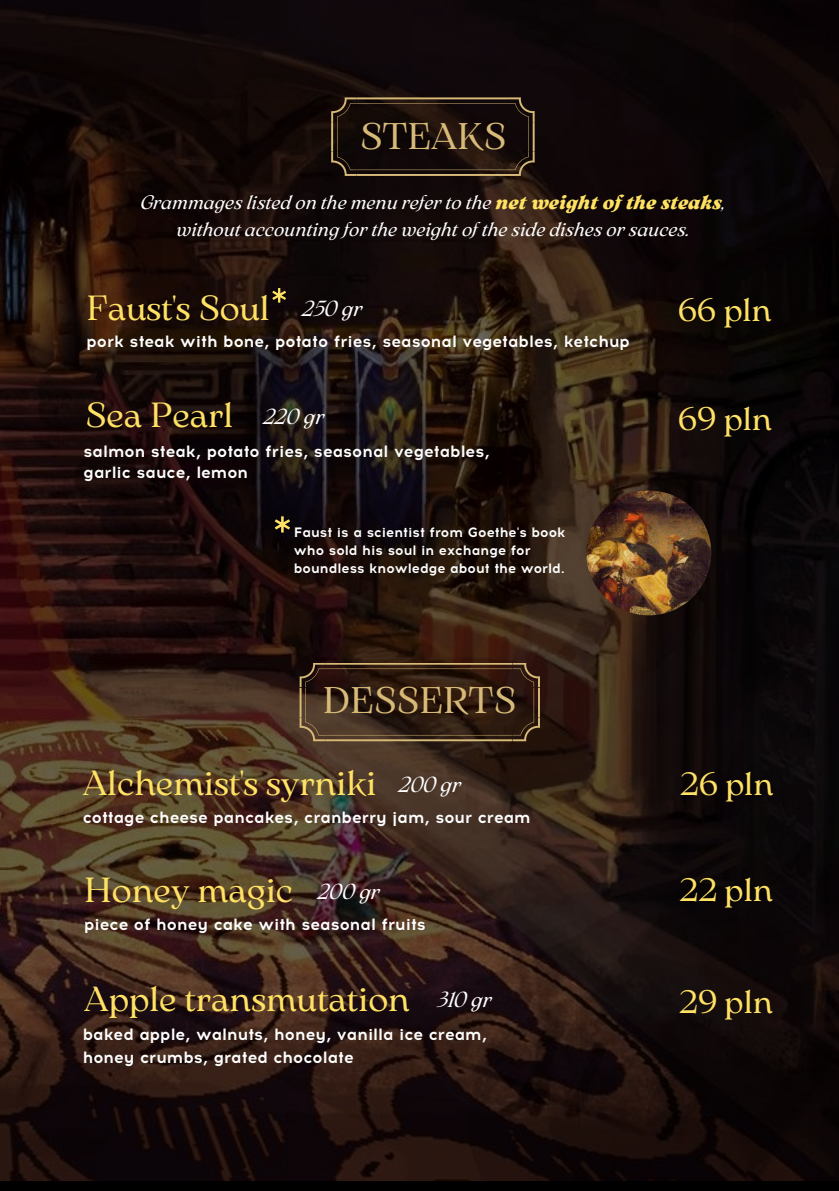
<style>
.page{position:relative;width:839px;height:1191px;background:#fff}
.page>*{position:absolute;margin:0;border:0;box-sizing:border-box;transform-origin:0 0}
.t1{font:37px "Arsenica Antiqua";color:#d8ba78}
.t2{font:34.8px "Arsenica Antiqua";color:#ffe264}
.t3{font:32.4px "Arsenica Antiqua";color:#ffe264}
.t4{font:italic 21.8px "Arsenica Antiqua";color:#fff}
.t5{font:italic 19.6px/27px "Arsenica Antiqua";color:#fff;text-align:center}
.t6{font:700 16.4px "Acrom";color:#fff}
.t7{font:700 13.6px "Acrom";color:#fff}
.s1{font-weight:700;color:#ffe264}
</style>
<div class="page">
<img style="left:0;top:0;width:838px;height:1180px">
<svg style="left:331px;top:97px;width:203px;height:79px;background:#241811"></svg>
<svg style="left:272px;top:288px;width:14px;height:15px"></svg>
<img style="left:586px;top:491px;width:125px;height:124px;border-radius:50%">
<svg style="left:299px;top:663px;width:241px;height:78px;background:#3b2719"></svg>
<svg style="left:275px;top:516px;width:15px;height:17px"></svg>
<p class="t1" style="left:360px;top:122px;width:148px">STEAKS</p>
<p class="t5" style="left:140px;top:190px;width:586px">Grammages listed on the menu refer to the <span class="s1">net weight of the steaks</span>, without accounting for the weight of the side dishes or sauces.</p>
<p class="t2" style="left:86px;top:295px;width:185px">Faust's Soul</p>
<p class="t4" style="left:302px;top:300px;width:62px">250 gr</p>
<p class="t3" style="left:678px;top:297px;width:95px">66 pln</p>
<p class="t6" style="left:86px;top:332px;width:545px">pork steak with bone, potato fries, seasonal vegetables, ketchup</p>
<p class="t2" style="left:85px;top:403px;width:150px">Sea Pearl</p>
<p class="t6" style="left:84px;top:441px;width:407px">salmon steak, potato fries, seasonal vegetables,</p>
<p class="t6" style="left:84px;top:463px;width:166px">garlic sauce, lemon</p>
<p class="t4" style="left:263px;top:408px;width:63px">220 gr</p>
<p class="t3" style="left:678px;top:407px;width:95px">69 pln</p>
<p class="t7" style="left:294px;top:524px;width:273px">Faust is a scientist from Goethe's book</p>
<p class="t7" style="left:294px;top:542px;width:238px">who sold his soul in exchange for</p>
<p class="t7" style="left:294px;top:560px;width:272px">boundless knowledge about the world.</p>
<p class="t1" style="left:323px;top:687px;width:195px">DESSERTS</p>
<p class="t2" style="left:83px;top:770px;width:295px">Alchemist's syrniki</p>
<p class="t6" style="left:83px;top:807px;width:449px">cottage cheese pancakes, cranberry jam, sour cream</p>
<p class="t4" style="left:399px;top:776px;width:64px">200 gr</p>
<p class="t3" style="left:680px;top:772px;width:95px">26 pln</p>
<p class="t2" style="left:84px;top:877px;width:211px">Honey magic</p>
<p class="t6" style="left:84px;top:915px;width:343px">piece of honey cake with seasonal fruits</p>
<p class="t4" style="left:318px;top:883px;width:64px">200 gr</p>
<p class="t3" style="left:679px;top:878px;width:95px">22 pln</p>
<p class="t2" style="left:84px;top:986px;width:327px">Apple transmutation</p>
<p class="t6" style="left:83px;top:1025px;width:406px">baked apple, walnuts, honey, vanilla ice cream,</p>
<p class="t6" style="left:83px;top:1047px;width:272px">honey crumbs, grated chocolate</p>
<p class="t4" style="left:437px;top:992px;width:56px">310 gr</p>
<p class="t3" style="left:679px;top:990px;width:95px">29 pln</p>
</div>
